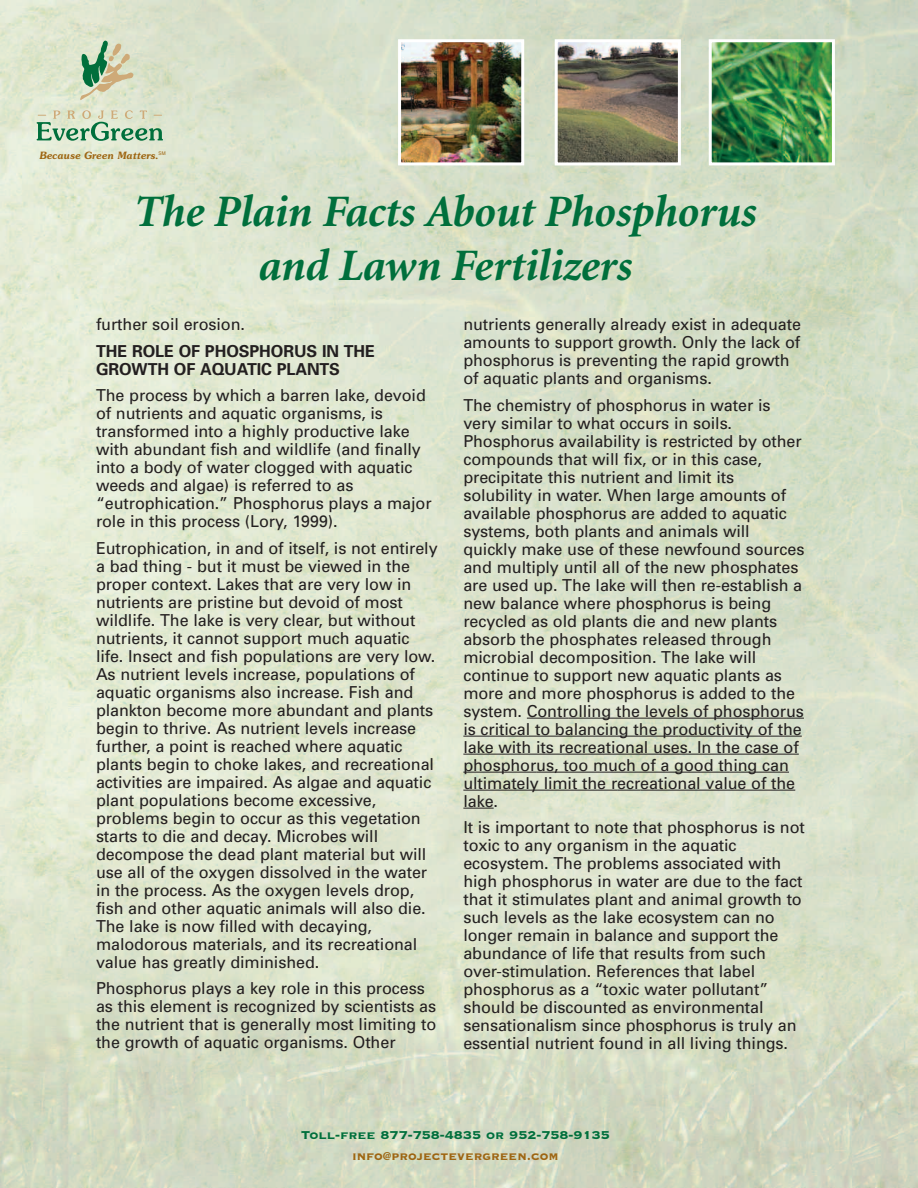
<style>
.page{position:relative;width:918px;height:1188px;background:#fff}
.page>*{position:absolute;margin:0;border:0;box-sizing:border-box;transform-origin:0 0}
.t1{font:italic 700 45px/54px "Minion";letter-spacing:-.01em;color:#006f3c;text-align:center}
.t2{font:16.5px/18px "Univers";letter-spacing:-.005em;color:#231f20}
.t3{font:700 16.5px/18px "Univers";letter-spacing:-.005em;color:#231f20}
.t4{font:15px "Copperplate Thirty Three BC";color:#006f3c}
.t5{font:15px "Copperplate Thirty Three BC";color:#9e6512;scale:.95 1}
.t6{font:italic 600 10.05px "Souvenir";color:#9e6512;scale:.95 1}
</style>
<div class="page">
<svg style="left:80px;top:41px;width:54px;height:59px;background:#b3c5a3"></svg>
<svg style="left:37px;top:110px;width:126px;height:31px;background:#b2ccae"></svg>
<img style="left:402px;top:43px;width:118px;height:118px">
<div style="left:398px;top:39px;width:126px;height:126px;border:3px solid #fff"></div>
<img style="left:559px;top:43px;width:118px;height:118px">
<div style="left:555px;top:39px;width:126px;height:126px;border:3px solid #fff"></div>
<img style="left:713px;top:43px;width:118px;height:118px">
<div style="left:709px;top:39px;width:126px;height:126px;border:3px solid #fff"></div>
<hr style="left:527px;top:718px;width:42px;height:1px;background:#231f20">
<hr style="left:569px;top:718px;width:217px;height:1px;background:#231f20">
<svg style="left:786px;top:718px;width:18px;height:1px"></svg>
<hr style="left:463px;top:736px;width:215px;height:1px;background:#231f20">
<hr style="left:678px;top:736px;width:124px;height:1px;background:#231f20">
<hr style="left:463px;top:754px;width:102px;height:1px;background:#231f20">
<svg style="left:565px;top:754px;width:23px;height:1px"></svg>
<hr style="left:588px;top:754px;width:211px;height:1px;background:#231f20">
<hr style="left:463px;top:772px;width:73px;height:1px;background:#231f20">
<hr style="left:536px;top:772px;width:253px;height:1px;background:#231f20">
<hr style="left:463px;top:790px;width:154px;height:1px;background:#231f20">
<svg style="left:617px;top:790px;width:23px;height:1px"></svg>
<hr style="left:640px;top:790px;width:155px;height:1px;background:#231f20">
<hr style="left:463px;top:808px;width:31px;height:1px;background:#231f20">
<p class="t6" style="left:39px;top:150px;width:135px">Because Green Matters.<sup>SM</sup></p>
<h1 class="t1" style="left:133px;top:189px;width:624px">The Plain Facts About Phosphorus and Lawn Fertilizers</h1>
<p class="t2" style="left:96px;top:317px;width:151px">further soil erosion.</p>
<p class="t3" style="left:96px;top:343px;width:281px">THE ROLE OF PHOSPHORUS IN THE<br>GROWTH OF AQUATIC PLANTS</p>
<p class="t2" style="left:96px;top:388px;width:337px">The process by which a barren lake, devoid of nutrients and aquatic organisms, is transformed into a highly productive lake with abundant fish and wildlife (and finally into a body of water clogged with aquatic weeds and algae) is referred to as “eutrophication.” Phosphorus plays a major role in this process (Lory, 1999).</p>
<p class="t2" style="left:96px;top:540px;width:343px">Eutrophication, in and of itself, is not entirely a bad thing - but it must be viewed in the proper context. Lakes that are very low in nutrients are pristine but devoid of most wildlife. The lake is very clear, but without nutrients, it cannot support much aquatic life. Insect and fish populations are very low.<br>As nutrient levels increase, populations of aquatic organisms also increase. Fish and plankton become more abundant and plants begin to thrive. As nutrient levels increase further, a point is reached where aquatic plants begin to choke lakes, and recreational activities are impaired. As algae and aquatic plant populations become excessive, problems begin to occur as this vegetation starts to die and decay. Microbes will decompose the dead plant material but will use all of the oxygen dissolved in the water in the process. As the oxygen levels drop, fish and other aquatic animals will also die.<br>The lake is now filled with decaying, malodorous materials, and its recreational value has greatly diminished.</p>
<p class="t2" style="left:96px;top:981px;width:342px">Phosphorus plays a key role in this process as this element is recognized by scientists as the nutrient that is generally most limiting to the growth of aquatic organisms. Other</p>
<p class="t2" style="left:463px;top:317px;width:339px">nutrients generally already exist in adequate amounts to support growth. Only the lack of phosphorus is preventing the rapid growth of aquatic plants and organisms.</p>
<p class="t2" style="left:463px;top:397px;width:343px">The chemistry of phosphorus in water is very similar to what occurs in soils.<br>Phosphorus availability is restricted by other compounds that will fix, or in this case, precipitate this nutrient and limit its solubility in water. When large amounts of available phosphorus are added to aquatic systems, both plants and animals will quickly make use of these newfound sources and multiply until all of the new phosphates are used up. The lake will then re-establish a new balance where phosphorus is being recycled as old plants die and new plants absorb the phosphates released through microbial decomposition. The lake will continue to support new aquatic plants as more and more phosphorus is added to the system. Controlling the levels of phosphorus is critical to balancing the productivity of the lake with its recreational uses. In the case of phosphorus, too much of a good thing can ultimately limit the recreational value of the lake.</p>
<p class="t2" style="left:463px;top:820px;width:343px">It is important to note that phosphorus is not toxic to any organism in the aquatic ecosystem. The problems associated with high phosphorus in water are due to the fact that it stimulates plant and animal growth to such levels as the lake ecosystem can no longer remain in balance and support the abundance of life that results from such over-stimulation. References that label phosphorus as a “toxic water pollutant” should be discounted as environmental sensationalism since phosphorus is truly an essential nutrient found in all living things.</p>
<p class="t4" style="left:301px;top:1125px;width:310px">Toll-free 877-758-4835 or 952-758-9135</p>
<p class="t5" style="left:352px;top:1146px;width:219px">info@projectevergreen.com</p>
</div>
